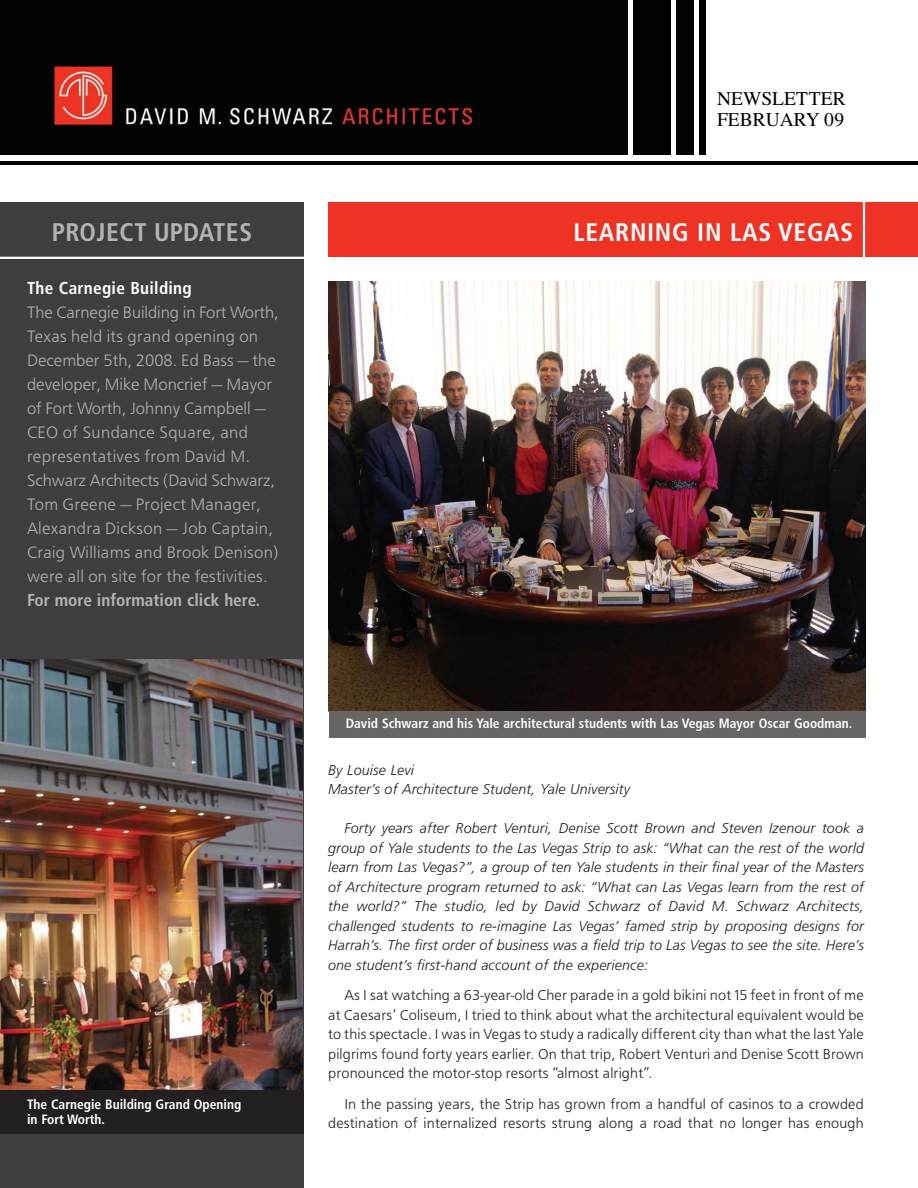
<style>
.page{position:relative;width:918px;height:1188px;background:#fff}
.page>*{position:absolute;margin:0;border:0;box-sizing:border-box;transform-origin:0 0}
.t1{font:700 condensed 25.5px "Frutiger";letter-spacing:.025em;color:#fff}
.t2{font:700 condensed 25.5px "Frutiger";letter-spacing:.015em;color:#b5b2b3}
.t3{font:19.5px/21px "Times";color:#010202}
.t4{font:17.25px/24px "Frutiger";letter-spacing:.015em;color:#b5b2b3}
.t5{font:700 condensed 17.25px "Frutiger";color:#b5b2b3}
.t6{font:700 condensed 17.25px "Frutiger";letter-spacing:.015em;color:#fff}
.t7{font:15px/19.5px "Frutiger";letter-spacing:.01em;color:#231f20;text-align:justify}
.t8{font:italic 300 14.25px/19.5px "Frutiger";letter-spacing:.01em;color:#231f20}
.t9{font:700 condensed 13.5px/15px "Frutiger";color:#fff}
</style>
<div class="page">
<div style="left:329px;top:202px;width:589px;height:55px;background:#ee3224"></div>
<img style="left:329px;top:281px;width:536px;height:430px">
<hr style="left:863px;top:189px;width:2px;height:83px;background:#fff">
<hr style="left:0;top:161px;width:918px;height:3px;background:#010202">
<img style="left:0;top:0;width:628px;height:155px">
<div style="left:633px;top:0;width:38px;height:155px;background:#010202"></div>
<div style="left:676px;top:0;width:18px;height:155px;background:#010202"></div>
<div style="left:699px;top:0;width:7px;height:155px;background:#010202"></div>
<div style="left:329px;top:711px;width:537px;height:27px;background:#676464"></div>
<div style="left:0;top:202px;width:303px;height:986px;background:#3f3d3d"></div>
<hr style="left:0;top:257px;width:308px;height:2px;background:#fff">
<img style="left:0;top:659px;width:303px;height:431px">
<div style="left:0;top:1090px;width:303px;height:44px;background:#231f20"></div>
<h1 class="t2" style="left:52px;top:222px;width:202px">PROJECT UPDATES</h1>
<p class="t6" style="left:27px;top:281px;width:166px">The Carnegie Building</p>
<p class="t4" style="left:27px;top:301px;width:253px">The Carnegie Building in Fort Worth,<br>Texas held its grand opening on<br>December 5th, 2008. Ed Bass — the developer, Mike Moncrief — Mayor of Fort Worth, Johnny Campbell —<br>CEO of Sundance Square, and representatives from David M.<br>Schwarz Architects (David Schwarz,<br>Tom Greene — Project Manager,<br>Alexandra Dickson — Job Captain,<br>Craig Williams and Brook Denison) were all on site for the festivities.</p>
<p class="t5" style="left:27px;top:593px;width:235px">For more information click here.</p>
<p class="t9" style="left:27px;top:1098px;width:216px">The Carnegie Building Grand Opening in Fort Worth.</p>
<h2 class="t3" style="left:717px;top:89px;width:130px">NEWSLETTER<br>FEBRUARY 09</h2>
<h1 class="t1" style="left:574px;top:222px;width:281px">LEARNING IN LAS VEGAS</h1>
<p class="t9" style="left:346px;top:717px;width:508px">David Schwarz and his Yale architectural students with Las Vegas Mayor Oscar Goodman.</p>
<p class="t8" style="left:328px;top:761px;width:303px">By Louise Levi<br>Master’s of Architecture Student, Yale University</p>
<p class="t8" style="left:328px;top:820px;width:537px;text-align:justify;text-indent:16px">Forty years after Robert Venturi, Denise Scott Brown and Steven Izenour took a group of Yale students to the Las Vegas Strip to ask: “What can the rest of the world learn from Las Vegas?”, a group of ten Yale students in their final year of the Masters of Architecture program returned to ask: “What can Las Vegas learn from the rest of the world?” The studio, led by David Schwarz of David M. Schwarz Architects, challenged students to re-imagine Las Vegas’ famed strip by proposing designs for Harrah’s. The first order of business was a field trip to Las Vegas to see the site. Here’s one student’s first-hand account of the experience:</p>
<p class="t7" style="left:328px;top:986px;width:537px;text-indent:16px">As I sat watching a 63-year-old Cher parade in a gold bikini not 15 feet in front of me at Caesars’ Coliseum, I tried to think about what the architectural equivalent would be to this spectacle. I was in Vegas to study a radically different city than what the last Yale pilgrims found forty years earlier. On that trip, Robert Venturi and Denise Scott Brown pronounced the motor-stop resorts “almost alright”.</p>
<p class="t7" style="left:328px;top:1095px;width:537px;text-align:right">In the passing years, the Strip has grown from a handful of casinos to a crowded destination of internalized resorts strung along a road that no longer has enough</p>
</div>
